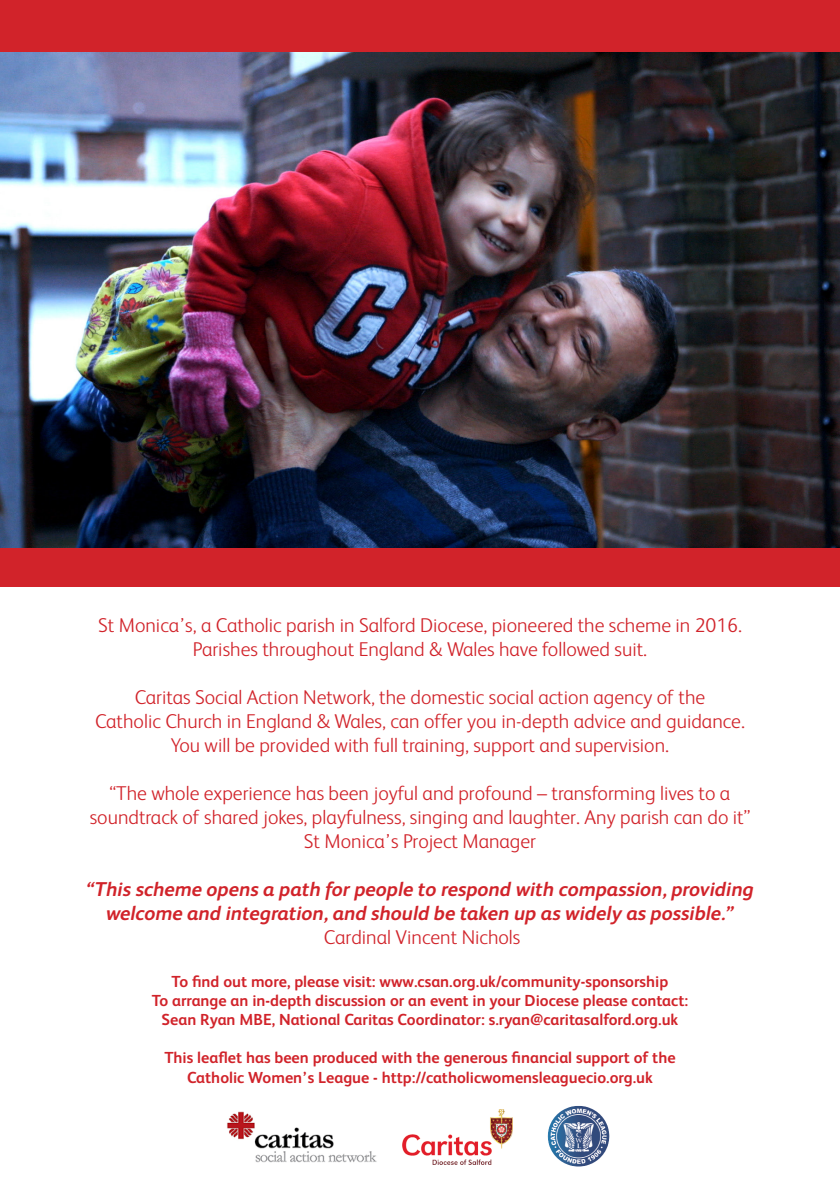
<style>
.page{position:relative;width:840px;height:1191px;background:#fff}
.page>*{position:absolute;margin:0;border:0;box-sizing:border-box;transform-origin:0 0}
.t1{font:300 20px/24px "FS Albert";color:#d1232a;text-align:center}
.t2{font:italic 700 20px/24px "FS Albert";color:#d1232a;text-align:center}
.t3{font:700 16px "FS Albert";color:#d1232a}
</style>
<div class="page">
<img style="left:0;top:51px;width:839px;height:497px">
<div style="left:0;top:548px;width:839px;height:39px;background:#d1232a"></div>
<div style="left:0;top:0;width:839px;height:51px;background:#d1232a"></div>
<img style="left:227px;top:1111px;width:150px;height:52px">
<img style="left:402px;top:1109px;width:110px;height:55px">
<img style="left:547px;top:1106px;width:63px;height:61px">
<p class="t1" style="left:98px;top:613px;width:645px">St Monica’s, a Catholic parish in Salford Diocese, pioneered the scheme in 2016.<br>Parishes throughout England &amp; Wales have followed suit.</p>
<p class="t1" style="left:135px;top:685px;width:572px">Caritas Social Action Network, the domestic social action agency of the</p>
<p class="t1" style="left:95px;top:709px;width:651px">Catholic Church in England &amp; Wales, can offer you in-depth advice and guidance.</p>
<p class="t1" style="left:171px;top:733px;width:499px">You will be provided with full training, support and supervision.</p>
<p class="t1" style="left:90px;top:781px;width:661px">“The whole experience has been joyful and profound – transforming lives to a soundtrack of shared jokes, playfulness, singing and laughter. Any parish can do it”</p>
<p class="t1" style="left:304px;top:829px;width:233px">St Monica’s Project Manager</p>
<p class="t2" style="left:86px;top:877px;width:668px">“This scheme opens a path for people to respond with compassion, providing welcome and integration, and should be taken up as widely as possible.”</p>
<p class="t1" style="left:324px;top:925px;width:198px">Cardinal Vincent Nichols</p>
<p class="t3" style="left:171px;top:971px;width:498px">To find out more, please visit: www.csan.org.uk/community-sponsorship</p>
<p class="t3" style="left:152px;top:991px;width:537px">To arrange an in-depth discussion or an event in your Diocese please contact:</p>
<p class="t3" style="left:161px;top:1010px;width:518px">Sean Ryan MBE, National Caritas Coordinator: s.ryan@caritasalford.org.uk</p>
<p class="t3" style="left:164px;top:1048px;width:512px">This leaflet has been produced with the generous financial support of the</p>
<p class="t3" style="left:187px;top:1067px;width:467px">Catholic Women’s League - http://catholicwomensleaguecio.org.uk</p>
</div>
